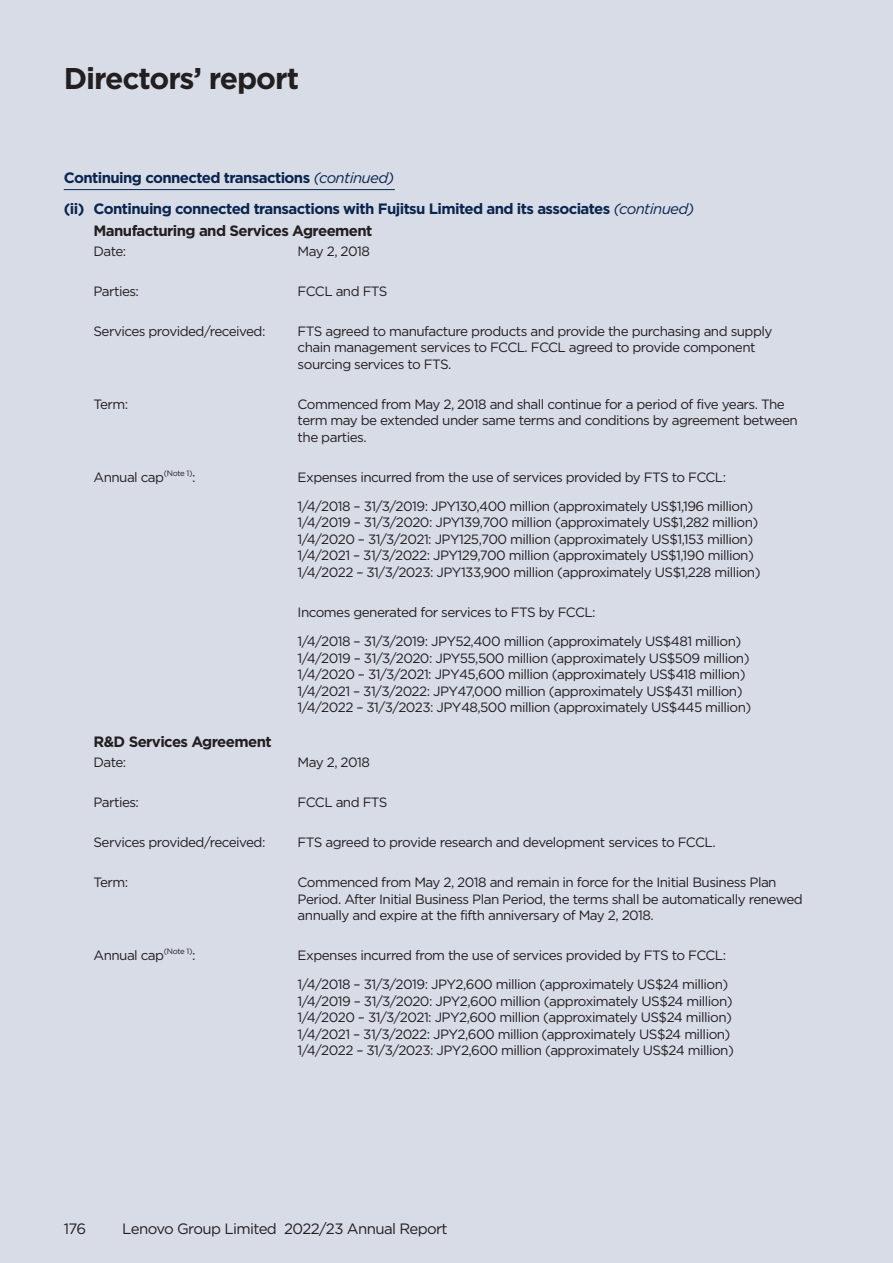
<style>
.page{position:relative;width:893px;height:1263px;background:#d7dce7}
.page>*{position:absolute;margin:0;border:0;box-sizing:border-box;transform-origin:0 0}
.t1{font:700 30px "Gotham";letter-spacing:-.04em;color:#231f20}
.t2{font:700 15px/30.8px "Gotham";letter-spacing:-.04em;color:#09254e}
.t3{font:700 15px "Gotham";letter-spacing:-.04em;color:#231f20}
.t4{font:15px "Gotham";letter-spacing:-.04em;color:#231f20}
.t5{font:13.5px/16.5px "Gotham";letter-spacing:-.04em;color:#231f20}
.t6{font:7.8px "Gotham";color:#231f20}
.s1{font-weight:400;font-style:italic}
</style>
<div class="page">
<hr style="left:64px;top:189px;width:331px;height:1px;background:#09254e">
<h1 class="t1" style="left:64px;top:59px;width:237px">Directors’ report</h1>
<p class="t2" style="left:64px;top:162px;width:632px">Continuing connected transactions <span class="s1">(continued)<br></span>(ii) Continuing connected transactions with Fujitsu Limited and its associates <span class="s1">(continued)</span></p>
<p class="t3" style="left:94px;top:221px;width:280px">Manufacturing and Services Agreement</p>
<p class="t5" style="left:94px;top:243px;width:34px">Date:</p>
<p class="t5" style="left:298px;top:243px;width:74px">May 2, 2018</p>
<p class="t5" style="left:94px;top:282px;width:47px">Parties:</p>
<p class="t5" style="left:298px;top:282px;width:91px">FCCL and FTS</p>
<p class="t5" style="left:94px;top:322px;width:173px">Services provided/received:</p>
<p class="t5" style="left:298px;top:322px;width:476px">FTS agreed to manufacture products and provide the purchasing and supply chain management services to FCCL. FCCL agreed to provide component sourcing services to FTS.</p>
<p class="t5" style="left:94px;top:395px;width:36px">Term:</p>
<p class="t5" style="left:298px;top:395px;width:502px">Commenced from May 2, 2018 and shall continue for a period of five years. The term may be extended under same terms and conditions by agreement between the parties.</p>
<p class="t5" style="left:94px;top:468px;width:104px">Annual cap<sup>(Note</sup> <sup>1)</sup>:</p>
<p class="t5" style="left:298px;top:462px;width:457px;line-height:29.2px">Expenses incurred from the use of services provided by FTS to FCCL:<br>1/4/2018 – 31/3/2019: JPY130,400 million (approximately US$1,196 million)</p>
<p class="t5" style="left:298px;top:514px;width:464px">1/4/2019 – 31/3/2020: JPY139,700 million (approximately US$1,282 million)<br>1/4/2020 – 31/3/2021: JPY125,700 million (approximately US$1,153 million)<br>1/4/2021 – 31/3/2022: JPY129,700 million (approximately US$1,190 million)<br>1/4/2022 – 31/3/2023: JPY133,900 million (approximately US$1,228 million)</p>
<p class="t5" style="left:298px;top:597px;width:445px;line-height:29.2px">Incomes generated for services to FTS by FCCL:<br>1/4/2018 – 31/3/2019: JPY52,400 million (approximately US$481 million)</p>
<p class="t5" style="left:298px;top:649px;width:455px">1/4/2019 – 31/3/2020: JPY55,500 million (approximately US$509 million)<br>1/4/2020 – 31/3/2021: JPY45,600 million (approximately US$418 million)<br>1/4/2021 – 31/3/2022: JPY47,000 million (approximately US$431 million)<br>1/4/2022 – 31/3/2023: JPY48,500 million (approximately US$445 million)</p>
<p class="t3" style="left:94px;top:732px;width:180px">R&amp;D Services Agreement</p>
<p class="t5" style="left:94px;top:754px;width:34px">Date:</p>
<p class="t5" style="left:298px;top:754px;width:74px">May 2, 2018</p>
<p class="t5" style="left:94px;top:794px;width:47px">Parties:</p>
<p class="t5" style="left:298px;top:794px;width:91px">FCCL and FTS</p>
<p class="t5" style="left:94px;top:834px;width:173px">Services provided/received:</p>
<p class="t5" style="left:298px;top:834px;width:419px">FTS agreed to provide research and development services to FCCL.</p>
<p class="t5" style="left:94px;top:874px;width:36px">Term:</p>
<p class="t5" style="left:298px;top:874px;width:507px">Commenced from May 2, 2018 and remain in force for the Initial Business Plan<br>Period. After Initial Business Plan Period, the terms shall be automatically renewed annually and expire at the fifth anniversary of May 2, 2018.</p>
<p class="t5" style="left:94px;top:947px;width:72px">Annual cap</p>
<p class="t6" style="left:164px;top:946px;width:30px">(Note 1)</p>
<p class="t5" style="left:192px;top:947px;width:5px">:</p>
<p class="t5" style="left:298px;top:940px;width:432px;line-height:29.2px">Expenses incurred from the use of services provided by FTS to FCCL:<br>1/4/2018 – 31/3/2019: JPY2,600 million (approximately US$24 million)</p>
<p class="t5" style="left:298px;top:992px;width:438px">1/4/2019 – 31/3/2020: JPY2,600 million (approximately US$24 million)<br>1/4/2020 – 31/3/2021: JPY2,600 million (approximately US$24 million)<br>1/4/2021 – 31/3/2022: JPY2,600 million (approximately US$24 million)<br>1/4/2022 – 31/3/2023: JPY2,600 million (approximately US$24 million)</p>
<p class="t4" style="left:64px;top:1219px;width:24px">176</p>
<p class="t4" style="left:122px;top:1219px;width:327px">Lenovo Group Limited 2022/23 Annual Report</p>
</div>
